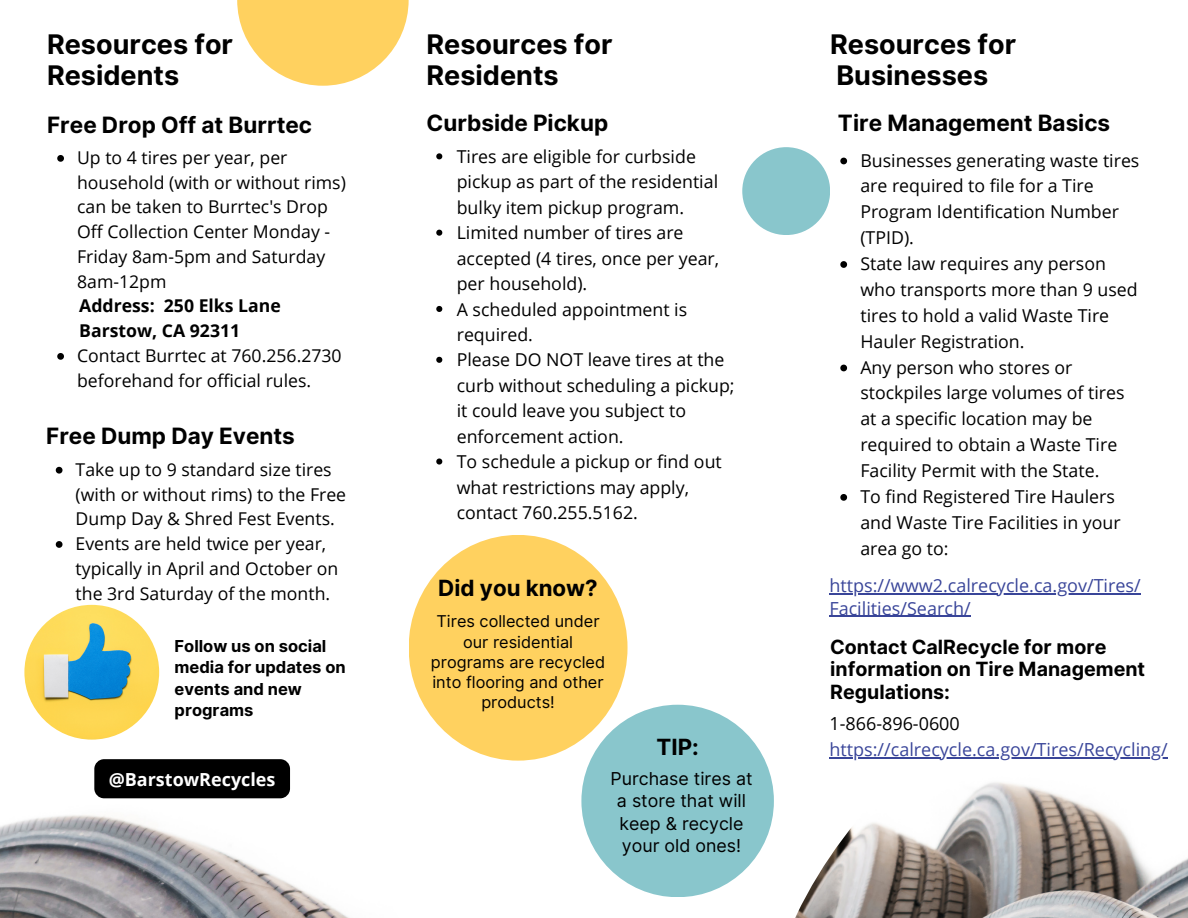
<style>
.page{position:relative;width:1188px;height:918px;background:#fff}
.page>*{position:absolute;margin:0;border:0;box-sizing:border-box;transform-origin:0 0}
.t1{font:700 27px/31.5px "Inter";color:#000}
.t2{font:700 22.5px "Inter";color:#000}
.t3{font:700 22.35px "Inter";color:#000}
.t4{font:700 19.65px/22.5px "Inter";color:#000}
.t5{font:18px/22.5px "Open Sans";color:#394599}
.t6{font:700 18px "Open Sans";color:#fff}
.t7{font:18px "Open Sans";color:#000}
.t8{font:17.85px/22.5px "Inter";color:#000;text-align:center}
.t9{font:17.7px/25.8px "Open Sans";color:#000}
.t10{font:700 17.7px "Open Sans";color:#000}
.t11{font:700 16.5px/21.3px "Inter";color:#000}
.t12{font:16.35px/20.2px "Inter";color:#000;text-align:center}
</style>
<div class="page">
<img style="left:750px;top:737px;width:438px;height:181px">
<svg style="left:237px;top:0;width:172px;height:86px;fill:#ffd15f"></svg>
<div style="left:742px;top:147px;width:88px;height:88px;background:#89c6cc;border-radius:50%"></div>
<svg style="left:436px;top:153px;width:6px;height:6px"></svg>
<svg style="left:436px;top:230px;width:6px;height:6px"></svg>
<svg style="left:436px;top:306px;width:6px;height:6px"></svg>
<svg style="left:436px;top:357px;width:6px;height:6px"></svg>
<svg style="left:436px;top:459px;width:6px;height:6px"></svg>
<div style="left:409px;top:535px;width:219px;height:226px;background:#ffd15f;border-radius:50%"></div>
<img style="left:0;top:643px;width:439px;height:275px">
<img style="left:24px;top:605px;width:135px;height:135px;border-radius:50%">
<div style="left:94px;top:759px;width:196px;height:39px;background:#000;border-radius:10px"></div>
<svg style="left:840px;top:158px;width:7px;height:6px"></svg>
<svg style="left:840px;top:261px;width:7px;height:7px"></svg>
<svg style="left:840px;top:365px;width:7px;height:6px"></svg>
<svg style="left:840px;top:494px;width:7px;height:7px"></svg>
<hr style="left:829px;top:757px;width:339px;height:1px;background:#394599">
<svg style="left:57px;top:155px;width:7px;height:7px"></svg>
<svg style="left:57px;top:353px;width:7px;height:7px"></svg>
<svg style="left:56px;top:467px;width:7px;height:7px"></svg>
<svg style="left:56px;top:541px;width:7px;height:7px"></svg>
<hr style="left:829px;top:593px;width:312px;height:2px;background:#394599">
<hr style="left:829px;top:616px;width:142px;height:1px;background:#394599">
<div style="left:581px;top:705px;width:193px;height:192px;background:#89c6cc;border-radius:50%"></div>
<p class="t1" style="left:47px;top:28px;width:188px">Resources for<br>Residents</p>
<p class="t2" style="left:47px;top:111px;width:266px">Free Drop Off at Burrtec</p>
<p class="t9" style="left:77px;top:145px;width:270px;line-height:24.8px">Up to 4 tires per year, per household (with or without rims) can be taken to Burrtec's Drop<br>Off Collection Center Monday -<br>Friday 8am-5pm and Saturday<br>8am-12pm</p>
<p class="t10" style="left:79px;top:294px;width:203px">Address: 250 Elks Lane</p>
<p class="t10" style="left:79px;top:318px;width:163px">Barstow, CA 92311</p>
<p class="t9" style="left:77px;top:343px;width:266px;line-height:24.8px">Contact Burrtec at 760.256.2730 beforehand for official rules.</p>
<p class="t2" style="left:46px;top:423px;width:250px">Free Dump Day Events</p>
<p class="t9" style="left:76px;top:457px;width:272px;line-height:24.8px">Take up to 9 standard size tires (with or without rims) to the Free<br>Dump Day &amp; Shred Fest Events.</p>
<p class="t9" style="left:76px;top:531px;width:264px;line-height:24.8px">Events are held twice per year, typically in April and October on the 3rd Saturday of the month.</p>
<p class="t11" style="left:175px;top:635px;width:173px">Follow us on social media for updates on events and new programs</p>
<p class="t6" style="left:109px;top:766px;width:168px">@BarstowRecycles</p>
<p class="t1" style="left:427px;top:28px;width:188px">Resources for<br>Residents</p>
<p class="t2" style="left:427px;top:110px;width:183px">Curbside Pickup</p>
<p class="t9" style="left:457px;top:143px;width:263px">Tires are eligible for curbside pickup as part of the residential bulky item pickup program.</p>
<p class="t9" style="left:457px;top:220px;width:264px">Limited number of tires are accepted (4 tires, once per year, per household).</p>
<p class="t9" style="left:457px;top:296px;width:232px">A scheduled appointment is required.</p>
<p class="t9" style="left:457px;top:347px;width:279px">Please DO NOT leave tires at the curb without scheduling a pickup; it could leave you subject to enforcement action.</p>
<p class="t9" style="left:457px;top:449px;width:267px">To schedule a pickup or find out what restrictions may apply, contact 760.255.5162.</p>
<p class="t3" style="left:438px;top:575px;width:161px">Did you know?</p>
<p class="t12" style="left:431px;top:611px;width:176px">Tires collected under our residential programs are recycled into flooring and other products!</p>
<p class="t3" style="left:657px;top:734px;width:44px">TIP:</p>
<p class="t8" style="left:610px;top:767px;width:144px">Purchase tires at a store that will keep &amp; recycle your old ones!</p>
<p class="t1" style="left:830px;top:28px;width:188px">Resources for<br>Businesses</p>
<p class="t2" style="left:838px;top:110px;width:274px">Tire Management Basics</p>
<p class="t9" style="left:860px;top:147px;width:281px">Businesses generating waste tires are required to file for a Tire<br>Program Identification Number (TPID).</p>
<p class="t9" style="left:860px;top:250px;width:279px">State law requires any person who transports more than 9 used tires to hold a valid Waste Tire<br>Hauler Registration.</p>
<p class="t9" style="left:860px;top:354px;width:266px">Any person who stores or stockpiles large volumes of tires at a specific location may be required to obtain a Waste Tire<br>Facility Permit with the State.</p>
<p class="t9" style="left:860px;top:483px;width:262px">To find Registered Tire Haulers and Waste Tire Facilities in your area go to:</p>
<p class="t5" style="left:829px;top:574px;width:313px">https://www2.calrecycle.ca.gov/Tires/<br>Facilities/Search/</p>
<p class="t4" style="left:830px;top:636px;width:316px">Contact CalRecycle for more information on Tire Management<br>Regulations:</p>
<p class="t7" style="left:829px;top:711px;width:132px">1-866-896-0600</p>
<p class="t5" style="left:829px;top:738px;width:340px">https://calrecycle.ca.gov/Tires/Recycling/</p>
</div>
